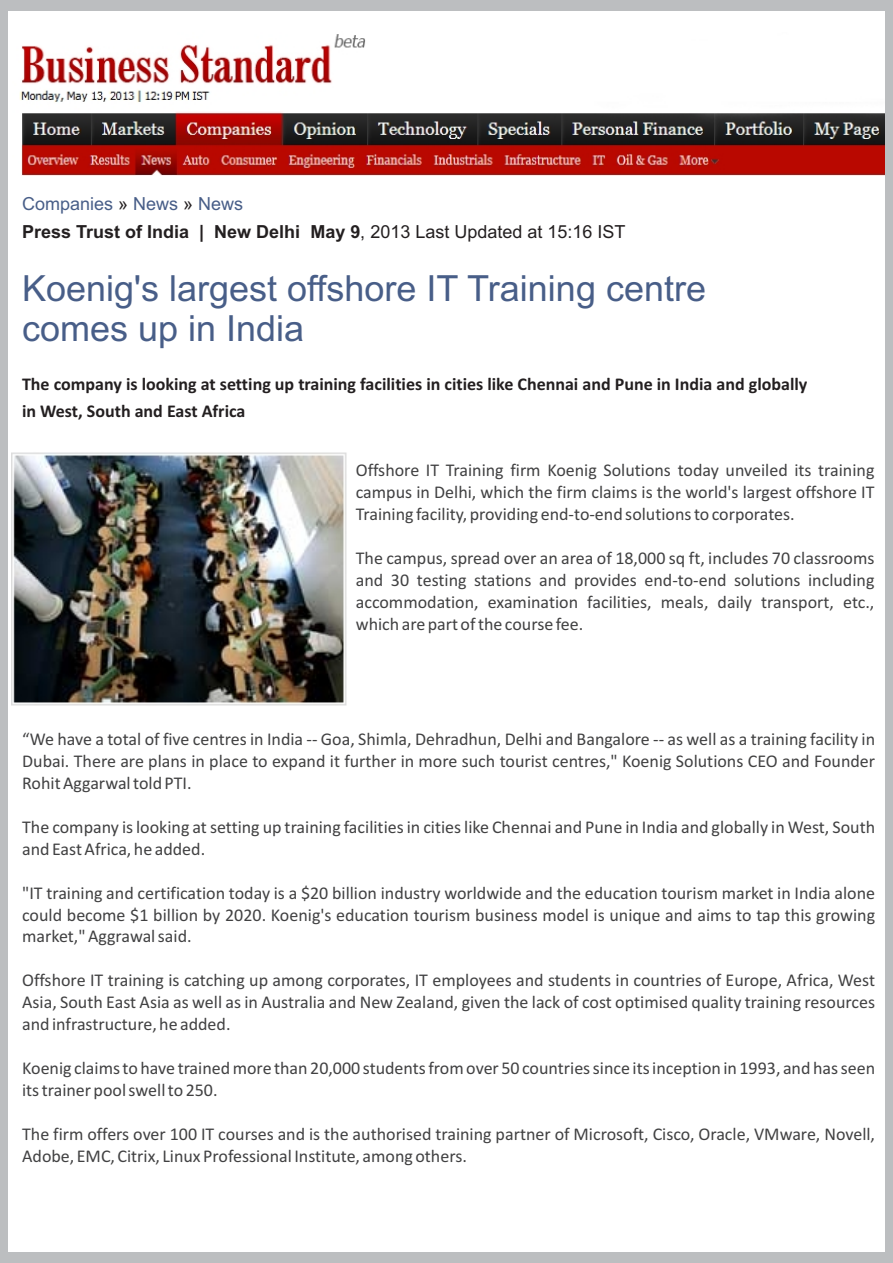
<style>
.page{position:relative;width:893px;height:1263px;background:#bcbec0}
.page>*{position:absolute;margin:0;border:0;box-sizing:border-box;transform-origin:0 0}
.t1{font:36px/40.2px "Arial";color:#485e88}
.t2{font:18px/21.9px "Calibri";color:#414142;text-align:justify}
.t3{font:700 18px/27.5px "Calibri";color:#231f20}
.t4{font:700 18px/28.7px "Arial";color:#231f20}
.s1{font-weight:400;color:#485e88}
.s2{font-weight:400}
</style>
<div class="page">
<div style="left:8px;top:11px;width:877px;height:1240px;background:#fff"></div>
<img style="left:19px;top:34px;width:866px;height:141px">
<img style="left:12px;top:452px;width:335px;height:254px">
<p class="t4" style="left:22px;top:191px;width:605px"><span class="s1">Companies</span> <span class="s2">»</span> <span class="s1">News</span> <span class="s2">»</span> <span class="s1">News<br></span>Press Trust of India | New Delhi May 9<span class="s2">, 2013 Last Updated at 15:16 IST</span></p>
<h1 class="t1" style="left:22px;top:271px;width:685px">Koenig's largest offshore IT Training centre comes up in India</h1>
<p class="t3" style="left:22px;top:371px;width:787px">The company is looking at setting up training facilities in cities like Chennai and Pune in India and globally in West, South and East Africa</p>
<p class="t2" style="left:356px;top:461px;width:520px">Offshore IT Training firm Koenig Solutions today unveiled its training campus in Delhi, which the firm claims is the world's largest offshore IT Training facility, providing end-to-end solutions to corporates.</p>
<p class="t2" style="left:356px;top:549px;width:520px">The campus, spread over an area of 18,000 sq ft, includes 70 classrooms and 30 testing stations and provides end-to-end solutions including accommodation, examination facilities, meals, daily transport, etc., which are part of the course fee.</p>
<p class="t2" style="left:22px;top:729px;width:854px">“We have a total of five centres in India -- Goa, Shimla, Dehradhun, Delhi and Bangalore -- as well as a training facility in Dubai. There are plans in place to expand it further in more such tourist centres," Koenig Solutions CEO and Founder Rohit Aggarwal told PTI.</p>
<p class="t2" style="left:22px;top:817px;width:854px">The company is looking at setting up training facilities in cities like Chennai and Pune in India and globally in West, South and East Africa, he added.</p>
<p class="t2" style="left:22px;top:883px;width:854px">"IT training and certification today is a $20 billion industry worldwide and the education tourism market in India alone could become $1 billion by 2020. Koenig's education tourism business model is unique and aims to tap this growing market," Aggrawal said.</p>
<p class="t2" style="left:22px;top:971px;width:854px">Offshore IT training is catching up among corporates, IT employees and students in countries of Europe, Africa, West Asia, South East Asia as well as in Australia and New Zealand, given the lack of cost optimised quality training resources and infrastructure, he added.</p>
<p class="t2" style="left:22px;top:1059px;width:854px">Koenig claims to have trained more than 20,000 students from over 50 countries since its inception in 1993, and has seen its trainer pool swell to 250.</p>
<p class="t2" style="left:22px;top:1125px;width:854px">The firm offers over 100 IT courses and is the authorised training partner of Microsoft, Cisco, Oracle, VMware, Novell,<br>Adobe, EMC, Citrix, Linux Professional Institute, among others.</p>
</div>
